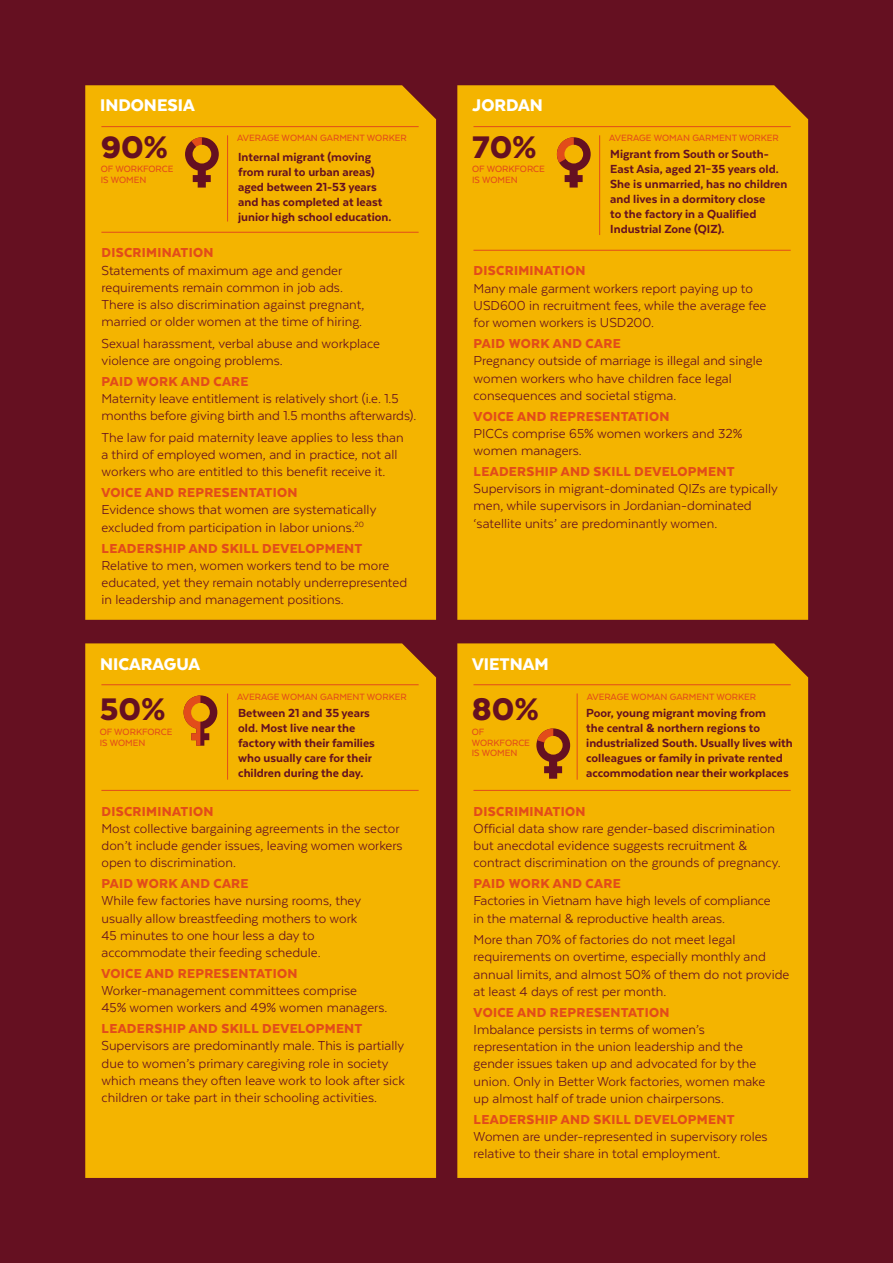
<style>
.page{position:relative;width:893px;height:1263px;background:#651021}
.page>*{position:absolute;margin:0;border:0;box-sizing:border-box;transform-origin:0 0}
.t1{font:900 36px "Texta";color:#651021}
.t2{font:900 19.5px "Texta";color:#fff}
.t3{font:15px/17.2px "Texta";color:#651021}
.t4{font:900 15px "Texta";letter-spacing:.02em;color:#e24c1a}
.t5{font:800 13.5px/15px "Texta";color:#651021}
.t6{font:500 10.5px/10.5px "Texta";color:#e24c1a}
</style>
<div class="page">
<div style="left:457px;top:643px;width:351px;height:535px;background:#f4b400"></div>
<div style="left:457px;top:85px;width:351px;height:535px;background:#f4b400"></div>
<div style="left:85px;top:643px;width:351px;height:535px;background:#f4b400"></div>
<div style="left:85px;top:85px;width:351px;height:535px;background:#f4b400"></div>
<hr style="left:473px;top:684px;width:318px;height:1px;background:#e24c1a">
<hr style="left:473px;top:126px;width:318px;height:1px;background:#e24c1a">
<hr style="left:101px;top:684px;width:318px;height:1px;background:#e24c1a">
<hr style="left:101px;top:126px;width:318px;height:1px;background:#e24c1a">
<hr style="left:473px;top:790px;width:318px;height:1px;background:#e24c1a">
<hr style="left:473px;top:250px;width:318px;height:1px;background:#e24c1a">
<hr style="left:101px;top:790px;width:318px;height:1px;background:#e24c1a">
<hr style="left:101px;top:232px;width:318px;height:1px;background:#e24c1a">
<hr style="left:577px;top:693px;width:1px;height:87px;background:#e24c1a">
<hr style="left:599px;top:135px;width:1px;height:100px;background:#e24c1a">
<hr style="left:227px;top:693px;width:1px;height:87px;background:#e24c1a">
<hr style="left:227px;top:135px;width:1px;height:87px;background:#e24c1a">
<svg style="left:536px;top:728px;width:34px;height:51px"></svg>
<div style="left:544px;top:736px;width:19px;height:19px;background:#f4b400;border-radius:50%"></div>
<svg style="left:557px;top:137px;width:34px;height:51px"></svg>
<div style="left:564px;top:145px;width:19px;height:18px;background:#f4b400;border-radius:50%"></div>
<svg style="left:184px;top:695px;width:33px;height:51px"></svg>
<div style="left:191px;top:703px;width:19px;height:19px;background:#f4b400;border-radius:50%"></div>
<svg style="left:185px;top:137px;width:34px;height:51px"></svg>
<div style="left:193px;top:145px;width:18px;height:18px;background:#f4b400;border-radius:50%"></div>
<h2 class="t2" style="left:100px;top:98px;width:96px">INDONESIA</h2>
<h1 class="t1" style="left:101px;top:132px;width:69px">90%</h1>
<p class="t6" style="left:101px;top:164px;width:74px">OF WORKFORCE<br>IS WOMEN</p>
<p class="t6" style="left:237px;top:133px;width:171px">AVERAGE WOMAN GARMENT WORKER</p>
<p class="t5" style="left:238px;top:150px;width:155px">Internal migrant (moving from rural to urban areas) aged between 21-53 years and has completed at least junior high school education.</p>
<p class="t4" style="left:102px;top:247px;width:113px">DISCRIMINATION</p>
<p class="t3" style="left:102px;top:262px;width:264px">Statements of maximum age and gender requirements remain common in job ads.<br>There is also discrimination against pregnant, married or older women at the time of hiring.</p>
<p class="t3" style="left:102px;top:335px;width:280px">Sexual harassment, verbal abuse and workplace violence are ongoing problems.</p>
<p class="t4" style="left:102px;top:375px;width:149px">PAID WORK AND CARE</p>
<p class="t3" style="left:102px;top:390px;width:316px">Maternity leave entitlement is relatively short (i.e. 1.5 months before giving birth and 1.5 months afterwards).</p>
<p class="t3" style="left:102px;top:429px;width:304px">The law for paid maternity leave applies to less than a third of employed women, and in practice, not all workers who are entitled to this benefit receive it.</p>
<p class="t4" style="left:102px;top:486px;width:197px">VOICE AND REPRESENTATION</p>
<p class="t3" style="left:102px;top:501px;width:276px">Evidence shows that women are systematically excluded from participation in labor unions.<sup>20</sup></p>
<p class="t4" style="left:102px;top:542px;width:262px">LEADERSHIP AND SKILL DEVELOPMENT</p>
<p class="t3" style="left:102px;top:557px;width:307px">Relative to men, women workers tend to be more educated, yet they remain notably underrepresented in leadership and management positions.</p>
<h2 class="t2" style="left:100px;top:656px;width:102px">NICARAGUA</h2>
<h1 class="t1" style="left:100px;top:695px;width:67px">50%</h1>
<p class="t6" style="left:100px;top:727px;width:74px">OF WORKFORCE<br>IS WOMEN</p>
<p class="t6" style="left:237px;top:691px;width:171px">AVERAGE WOMAN GARMENT WORKER</p>
<p class="t5" style="left:238px;top:706px;width:138px">Between 21 and 35 years old. Most live near the factory with their families who usually care for their children during the day.</p>
<p class="t4" style="left:102px;top:805px;width:113px">DISCRIMINATION</p>
<p class="t3" style="left:102px;top:820px;width:303px">Most collective bargaining agreements in the sector don’t include gender issues, leaving women workers open to discrimination.</p>
<p class="t4" style="left:102px;top:877px;width:149px">PAID WORK AND CARE</p>
<p class="t3" style="left:102px;top:892px;width:261px">While few factories have nursing rooms, they usually allow breastfeeding mothers to work 45 minutes to one hour less a day to accommodate their feeding schedule.</p>
<p class="t4" style="left:102px;top:967px;width:197px">VOICE AND REPRESENTATION</p>
<p class="t3" style="left:102px;top:982px;width:287px">Worker-management committees comprise<br>45% women workers and 49% women managers.</p>
<p class="t4" style="left:102px;top:1022px;width:262px">LEADERSHIP AND SKILL DEVELOPMENT</p>
<p class="t3" style="left:102px;top:1037px;width:305px">Supervisors are predominantly male. This is partially due to women’s primary caregiving role in society which means they often leave work to look after sick children or take part in their schooling activities.</p>
<h2 class="t2" style="left:472px;top:98px;width:72px">JORDAN</h2>
<h1 class="t1" style="left:472px;top:132px;width:66px">70%</h1>
<p class="t6" style="left:472px;top:164px;width:74px">OF WORKFORCE<br>IS WOMEN</p>
<p class="t6" style="left:609px;top:133px;width:171px">AVERAGE WOMAN GARMENT WORKER</p>
<p class="t5" style="left:610px;top:147px;width:179px">Migrant from South or South-<br>East Asia, aged 21–35 years old.<br>She is unmarried, has no children and lives in a dormitory close<br>to the factory in a Qualified<br>Industrial Zone (QIZ).</p>
<p class="t4" style="left:474px;top:265px;width:113px">DISCRIMINATION</p>
<p class="t3" style="left:474px;top:280px;width:294px">Many male garment workers report paying up to<br>USD600 in recruitment fees, while the average fee for women workers is USD200.</p>
<p class="t4" style="left:474px;top:337px;width:149px">PAID WORK AND CARE</p>
<p class="t3" style="left:474px;top:352px;width:291px">Pregnancy outside of marriage is illegal and single women workers who have children face legal consequences and societal stigma.</p>
<p class="t4" style="left:474px;top:410px;width:197px">VOICE AND REPRESENTATION</p>
<p class="t3" style="left:474px;top:425px;width:270px">PICCs comprise 65% women workers and 32% women managers.</p>
<p class="t4" style="left:474px;top:465px;width:262px">LEADERSHIP AND SKILL DEVELOPMENT</p>
<p class="t3" style="left:474px;top:480px;width:306px">Supervisors in migrant-dominated QIZs are typically men, while supervisors in Jordanian-dominated ‘satellite units’ are predominantly women.</p>
<h2 class="t2" style="left:472px;top:656px;width:78px">VIETNAM</h2>
<h1 class="t1" style="left:472px;top:695px;width:69px">80%</h1>
<p class="t6" style="left:472px;top:727px;width:60px">OF<br>WORKFORCE<br>IS WOMEN</p>
<p class="t6" style="left:587px;top:691px;width:171px">AVERAGE WOMAN GARMENT WORKER</p>
<p class="t5" style="left:586px;top:706px;width:208px">Poor, young migrant moving from<br>the central &amp; northern regions to industrialized South. Usually lives with colleagues or family in private rented accommodation near their workplaces</p>
<p class="t4" style="left:474px;top:805px;width:113px">DISCRIMINATION</p>
<p class="t3" style="left:474px;top:820px;width:309px">Official data show rare gender-based discrimination but anecdotal evidence suggests recruitment &amp; contract discrimination on the grounds of pregnancy.</p>
<p class="t4" style="left:474px;top:877px;width:149px">PAID WORK AND CARE</p>
<p class="t3" style="left:474px;top:892px;width:299px">Factories in Vietnam have high levels of compliance in the maternal &amp; reproductive health areas.</p>
<p class="t3" style="left:474px;top:931px;width:317px">More than 70% of factories do not meet legal requirements on overtime, especially monthly and annual limits, and almost 50% of them do not provide at least 4 days of rest per month.</p>
<p class="t4" style="left:474px;top:1006px;width:197px">VOICE AND REPRESENTATION</p>
<p class="t3" style="left:474px;top:1021px;width:293px">Imbalance persists in terms of women’s representation in the union leadership and the gender issues taken up and advocated for by the union. Only in Better Work factories, women make up almost half of trade union chairpersons.</p>
<p class="t4" style="left:474px;top:1113px;width:262px">LEADERSHIP AND SKILL DEVELOPMENT</p>
<p class="t3" style="left:474px;top:1128px;width:296px">Women are under-represented in supervisory roles relative to their share in total employment.</p>
</div>
